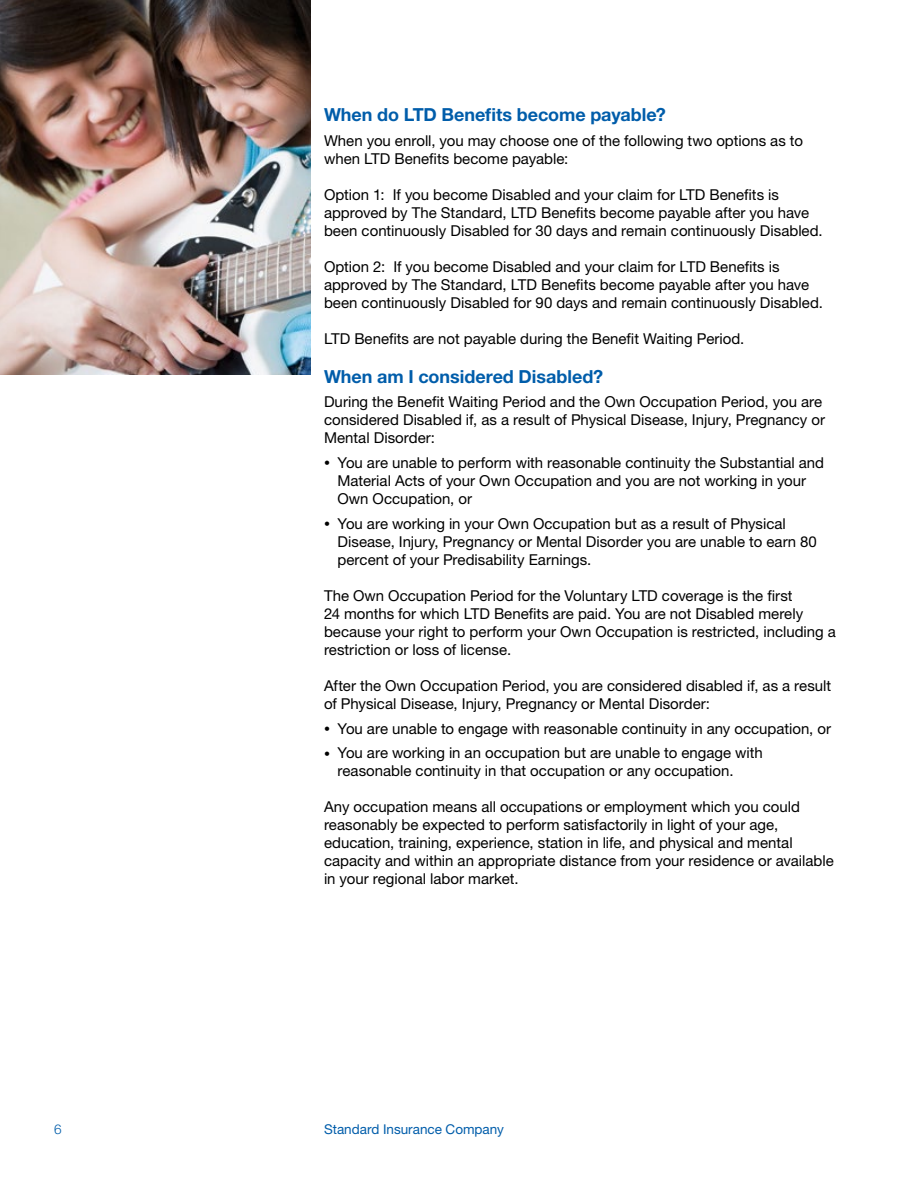
<style>
.page{position:relative;width:918px;height:1188px;background:#fff}
.page>*{position:absolute;margin:0;border:0;box-sizing:border-box;transform-origin:0 0}
.t1{font:700 18px "Helvetica Neue LT Std";letter-spacing:-.005em;color:#005daa}
.t2{font:15px/18px "Helvetica Neue LT Std";color:#000}
.t3{font:13.5px "Helvetica Neue LT Std";color:#005daa}
.t4{font:300 13.5px "Helvetica Neue LT Std";color:#005daa}
.s1{font-size:12px}
</style>
<div class="page">
<img style="left:0;top:0;width:310px;height:374px">
<p class="t4" style="left:54px;top:1121px;width:9px">6</p>
<h3 class="t1" style="left:324px;top:103px;width:343px">When do LTD Benefits become payable?</h3>
<p class="t2" style="left:324px;top:131px;width:480px">When you enroll, you may choose one of the following two options as to when LTD Benefits become payable:</p>
<p class="t2" style="left:324px;top:185px;width:500px">Option 1: If you become Disabled and your claim for LTD Benefits is approved by The Standard, LTD Benefits become payable after you have been continuously Disabled for 30 days and remain continuously Disabled.</p>
<p class="t2" style="left:324px;top:257px;width:500px">Option 2: If you become Disabled and your claim for LTD Benefits is approved by The Standard, LTD Benefits become payable after you have been continuously Disabled for 90 days and remain continuously Disabled.</p>
<p class="t2" style="left:324px;top:329px;width:422px">LTD Benefits are not payable during the Benefit Waiting Period.</p>
<h3 class="t1" style="left:324px;top:365px;width:281px">When am I considered Disabled?</h3>
<p class="t2" style="left:324px;top:393px;width:503px">During the Benefit Waiting Period and the Own Occupation Period, you are considered Disabled if, as a result of Physical Disease, Injury, Pregnancy or<br>Mental Disorder:</p>
<p class="t2" style="left:338px;top:454px;width:488px;text-indent:-14px"><span class="s1">•</span> You are unable to perform with reasonable continuity the Substantial and<br>Material Acts of your Own Occupation and you are not working in your<br>Own Occupation, or</p>
<p class="t2" style="left:338px;top:514px;width:481px;text-indent:-14px"><span class="s1">•</span> You are working in your Own Occupation but as a result of Physical<br>Disease, Injury, Pregnancy or Mental Disorder you are unable to earn 80 percent of your Predisability Earnings.</p>
<p class="t2" style="left:324px;top:586px;width:513px">The Own Occupation Period for the Voluntary LTD coverage is the first<br>24 months for which LTD Benefits are paid. You are not Disabled merely because your right to perform your Own Occupation is restricted, including a restriction or loss of license.</p>
<p class="t2" style="left:324px;top:676px;width:509px">After the Own Occupation Period, you are considered disabled if, as a result of Physical Disease, Injury, Pregnancy or Mental Disorder:</p>
<p class="t2" style="left:324px;top:719px;width:509px"><span class="s1">•</span> You are unable to engage with reasonable continuity in any occupation, or</p>
<p class="t2" style="left:338px;top:744px;width:427px;text-indent:-14px"><span class="s1">•</span> You are working in an occupation but are unable to engage with reasonable continuity in that occupation or any occupation.</p>
<p class="t2" style="left:324px;top:798px;width:511px">Any occupation means all occupations or employment which you could reasonably be expected to perform satisfactorily in light of your age, education, training, experience, station in life, and physical and mental capacity and within an appropriate distance from your residence or available in your regional labor market.</p>
<p class="t3" style="left:324px;top:1121px;width:181px">Standard Insurance Company</p>
</div>
